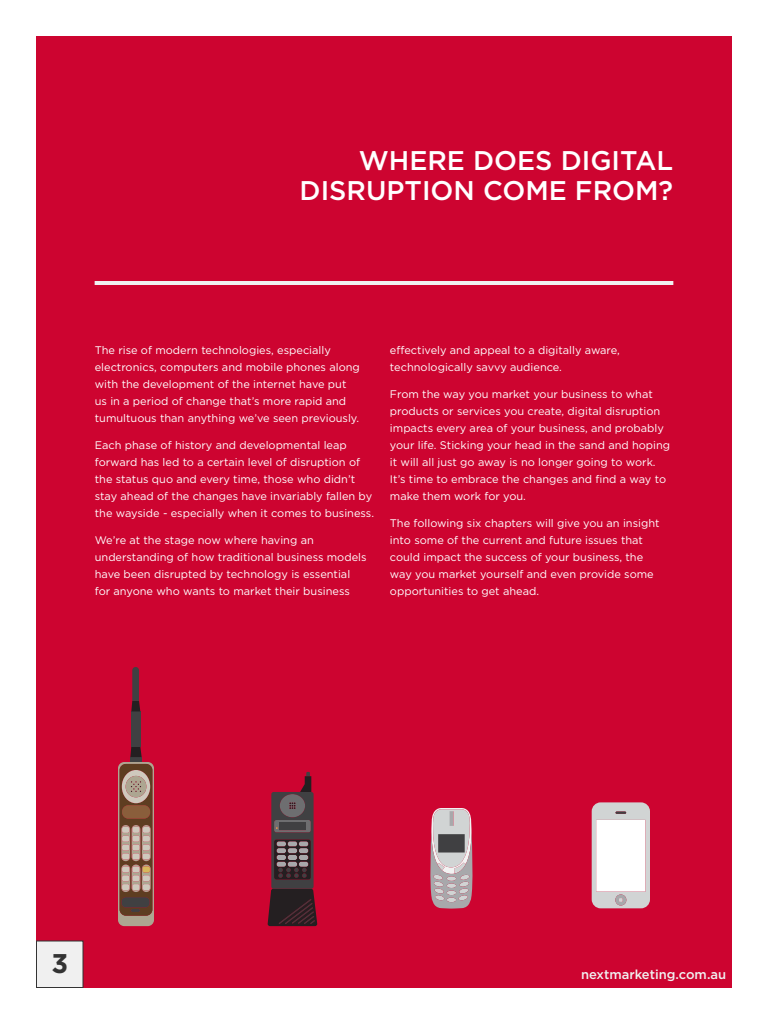
<style>
.page{position:relative;width:768px;height:1024px;background:#fff}
.page>*{position:absolute;margin:0;border:0;box-sizing:border-box;transform-origin:0 0}
.t1{font:500 27px/30px "Gotham";color:#fff;text-align:right}
.t2{font:700 27px "Gotham";color:#333}
.t3{font:500 13px "Gotham";color:#f0f0f0}
.t4{font:11px/17px "Gotham";color:#fff}
</style>
<div class="page">
<div style="left:36px;top:36px;width:696px;height:952px;background:#cd0430"></div>
<div style="left:36px;top:940px;width:48px;height:48px;background:#f0f0f0;border:1px solid #333"></div>
<div style="left:131px;top:711px;width:9px;height:36px;background:#404042"></div>
<svg style="left:131px;top:667px;width:9px;height:44px"></svg>
<svg style="left:118px;top:747px;width:36px;height:179px;background:#936c5e"></svg>
<div style="left:122px;top:884px;width:7px;height:6px;background:#cfc9bd;border-radius:2px"></div>
<div style="left:122px;top:875px;width:7px;height:6px;background:#cfc9bd;border-radius:2px"></div>
<div style="left:122px;top:866px;width:7px;height:6px;background:#cfc9bd;border-radius:2px"></div>
<div style="left:122px;top:853px;width:7px;height:6px;background:#cfc9bd;border-radius:2px"></div>
<div style="left:122px;top:844px;width:7px;height:7px;background:#cfc9bd;border-radius:2px"></div>
<div style="left:122px;top:836px;width:7px;height:6px;background:#cfc9bd;border-radius:2px"></div>
<div style="left:122px;top:827px;width:7px;height:6px;background:#cfc9bd;border-radius:2px"></div>
<svg style="left:268px;top:772px;width:49px;height:154px"></svg>
<svg style="left:430px;top:808px;width:43px;height:101px;background:#b5a2a7"></svg>
<svg style="left:592px;top:802px;width:58px;height:106px;background:#e9e6e7"></svg>
<hr style="left:95px;top:281px;width:578px;height:4px;background:#f0f0f0">
<h1 class="t1" style="left:300px;top:145px;width:375px">WHERE DOES DIGITAL<br>DISRUPTION COME FROM?</h1>
<p class="t4" style="left:95px;top:342px;width:267px">The rise of modern technologies, especially electronics, computers and mobile phones along with the development of the internet have put us in a period of change that’s more rapid and tumultuous than anything we’ve seen previously.</p>
<p class="t4" style="left:95px;top:436px;width:281px">Each phase of history and developmental leap forward has led to a certain level of disruption of the status quo and every time, those who didn’t stay ahead of the changes have invariably fallen by the wayside - especially when it comes to business.</p>
<p class="t4" style="left:95px;top:531px;width:273px">We’re at the stage now where having an understanding of how traditional business models have been disrupted by technology is essential for anyone who wants to market their business</p>
<p class="t4" style="left:390px;top:341px;width:231px">effectively and appeal to a digitally aware, technologically savvy audience.</p>
<p class="t4" style="left:390px;top:385px;width:282px">From the way you market your business to what products or services you create, digital disruption impacts every area of your business, and probably your life. Sticking your head in the sand and hoping it will all just go away is no longer going to work.<br>It’s time to embrace the changes and find a way to make them work for you.</p>
<p class="t4" style="left:390px;top:514px;width:271px">The following six chapters will give you an insight into some of the current and future issues that could impact the success of your business, the way you market yourself and even provide some opportunities to get ahead.</p>
<h1 class="t2" style="left:51px;top:945px;width:18px">3</h1>
<p class="t3" style="left:581px;top:966px;width:147px">nextmarketing.com.au</p>
</div>
